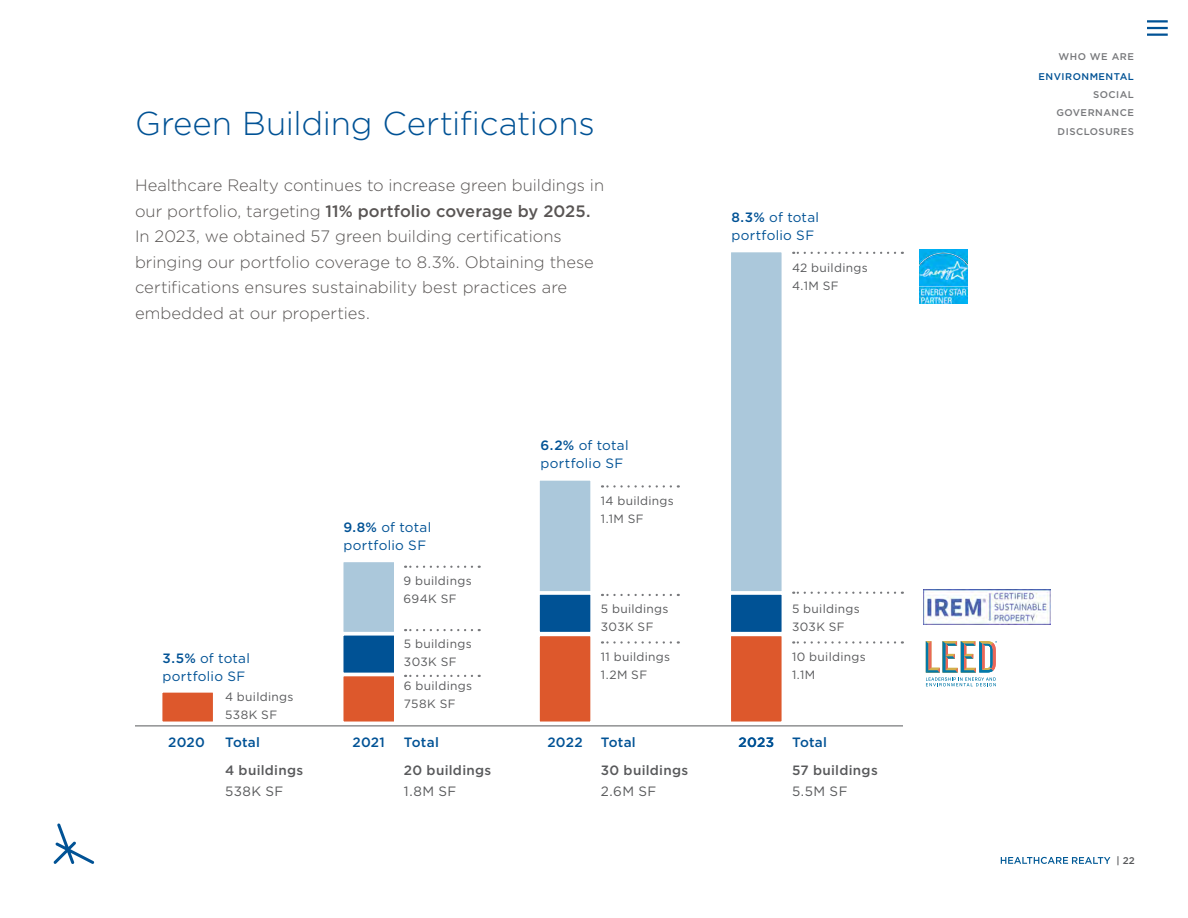
<style>
.page{position:relative;width:1188px;height:918px;background:#fff}
.page>*{position:absolute;margin:0;border:0;box-sizing:border-box;transform-origin:0 0}
.t1{font:300 33px "Gotham";letter-spacing:-.01em;color:#005295}
.t2{font:300 16.5px/25.5px "Gotham";color:#595554}
.t3{font:13.5px/18px "Gotham";letter-spacing:.02em;color:#005295}
.t4{font:500 13.5px "Gotham";letter-spacing:.02em;color:#58595b}
.t5{font:500 13.5px "Gotham";letter-spacing:.02em;color:#005295}
.t6{font:13.5px "Gotham";letter-spacing:.03em;color:#58595b}
.t7{font:12px/18px "Gotham";letter-spacing:.025em;color:#58595b}
.t8{font:500 9.75px "Gotham";letter-spacing:.05em;color:#77787b}
.t9{font:500 9.75px "Gotham";letter-spacing:.05em;color:#005295}
.t10{font:500 9.75px "Gotham";color:#58595b}
.s1{font-weight:500}
</style>
<div class="page">
<svg style="left:54px;top:824px;width:40px;height:40px"></svg>
<svg style="left:1001px;top:857px;width:109px;height:7px"></svg>
<hr style="left:1147px;top:20px;width:21px;height:2px;background:#005295">
<hr style="left:1147px;top:27px;width:21px;height:2px;background:#005295">
<hr style="left:1147px;top:34px;width:21px;height:2px;background:#005295">
<img style="left:919px;top:249px;width:48px;height:55px">
<svg style="left:602px;top:485px;width:69px;height:3px"></svg>
<svg style="left:602px;top:594px;width:69px;height:2px"></svg>
<svg style="left:405px;top:566px;width:67px;height:2px"></svg>
<svg style="left:405px;top:629px;width:67px;height:2px"></svg>
<svg style="left:405px;top:675px;width:67px;height:2px"></svg>
<svg style="left:602px;top:641px;width:69px;height:3px"></svg>
<hr style="left:135px;top:726px;width:768px;height:1px;background:#58595b">
<div style="left:537px;top:478px;width:56px;height:116px;background:#abc8db;border:3px solid #fff"></div>
<div style="left:537px;top:592px;width:56px;height:43px;background:#005295;border:3px solid #fff"></div>
<div style="left:159px;top:690px;width:57px;height:35px;background:#dd582c;border:3px solid #fff"></div>
<div style="left:537px;top:633px;width:56px;height:92px;background:#dd582c;border:3px solid #fff"></div>
<div style="left:340px;top:559px;width:57px;height:76px;background:#abc8db;border:3px solid #fff"></div>
<div style="left:340px;top:633px;width:57px;height:43px;background:#005295;border:3px solid #fff"></div>
<div style="left:340px;top:673px;width:57px;height:52px;background:#dd582c;border:3px solid #fff"></div>
<img style="left:924px;top:589px;width:127px;height:36px">
<svg style="left:926px;top:641px;width:71px;height:45px"></svg>
<svg style="left:793px;top:252px;width:102px;height:2px"></svg>
<svg style="left:793px;top:641px;width:102px;height:3px"></svg>
<svg style="left:793px;top:592px;width:102px;height:2px"></svg>
<div style="left:728px;top:249px;width:57px;height:345px;background:#abc8db;border:3px solid #fff"></div>
<div style="left:728px;top:592px;width:57px;height:43px;background:#005295;border:3px solid #fff"></div>
<div style="left:728px;top:633px;width:57px;height:92px;background:#dd582c;border:3px solid #fff"></div>
<h1 class="t1" style="left:135px;top:102px;width:461px">Green Building Certifications</h1>
<p class="t2" style="left:135px;top:172px;width:471px">Healthcare Realty continues to increase green buildings in our portfolio, targeting <span class="s1">11% portfolio coverage by 2025.<br></span>In 2023, we obtained 57 green building certifications bringing our portfolio coverage to 8.3%. Obtaining these certifications ensures sustainability best practices are embedded at our properties.</p>
<p class="t3" style="left:731px;top:208px;width:89px"><span class="s1">8.3%</span> of total portfolio SF</p>
<p class="t7" style="left:792px;top:258px;width:77px">42 buildings<br>4.1M SF</p>
<p class="t3" style="left:163px;top:649px;width:89px"><span class="s1">3.5%</span> of total portfolio SF</p>
<p class="t7" style="left:225px;top:688px;width:70px">4 buildings<br>538K SF</p>
<p class="t3" style="left:343px;top:518px;width:89px"><span class="s1">9.8%</span> of total portfolio SF</p>
<p class="t7" style="left:404px;top:571px;width:70px">9 buildings<br>694K SF</p>
<p class="t7" style="left:404px;top:634px;width:69px">5 buildings<br>303K SF</p>
<p class="t7" style="left:404px;top:677px;width:70px">6 buildings<br>758K SF</p>
<p class="t3" style="left:541px;top:436px;width:90px"><span class="s1">6.2%</span> of total portfolio SF</p>
<p class="t7" style="left:601px;top:492px;width:74px">14 buildings<br>1.1M SF</p>
<p class="t7" style="left:601px;top:599px;width:69px">5 buildings<br>303K SF</p>
<p class="t7" style="left:601px;top:648px;width:71px">11 buildings<br>1.2M SF</p>
<p class="t5" style="left:404px;top:733px;width:36px">Total</p>
<p class="t4" style="left:404px;top:761px;width:89px">20 buildings</p>
<p class="t6" style="left:404px;top:782px;width:54px">1.8M SF</p>
<p class="t5" style="left:225px;top:733px;width:36px">Total</p>
<p class="t4" style="left:225px;top:761px;width:80px">4 buildings</p>
<p class="t6" style="left:225px;top:782px;width:60px">538K SF</p>
<p class="t5" style="left:168px;top:733px;width:38px">2020</p>
<p class="t5" style="left:353px;top:733px;width:34px">2021</p>
<p class="t5" style="left:547px;top:733px;width:37px">2022</p>
<p class="t5" style="left:601px;top:733px;width:36px">Total</p>
<p class="t4" style="left:601px;top:761px;width:89px">30 buildings</p>
<p class="t6" style="left:601px;top:782px;width:57px">2.6M SF</p>
<p class="t7" style="left:792px;top:599px;width:69px">5 buildings<br>303K SF</p>
<p class="t7" style="left:792px;top:648px;width:75px">10 buildings<br>1.1M</p>
<p class="t5" style="left:739px;top:733px;width:37px">2023</p>
<p class="t5" style="left:792px;top:733px;width:36px">Total</p>
<p class="t4" style="left:792px;top:761px;width:87px">57 buildings</p>
<p class="t6" style="left:792px;top:782px;width:57px">5.5M SF</p>
<p class="t8" style="left:1058px;top:50px;width:77px">WHO WE ARE</p>
<p class="t9" style="left:1039px;top:70px;width:97px">ENVIRONMENTAL</p>
<p class="t8" style="left:1093px;top:88px;width:42px">SOCIAL</p>
<p class="t8" style="left:1056px;top:107px;width:79px">GOVERNANCE</p>
<p class="t8" style="left:1058px;top:125px;width:78px">DISCLOSURES</p>
<p class="t10" style="left:1116px;top:854px;width:20px">| 22</p>
</div>
